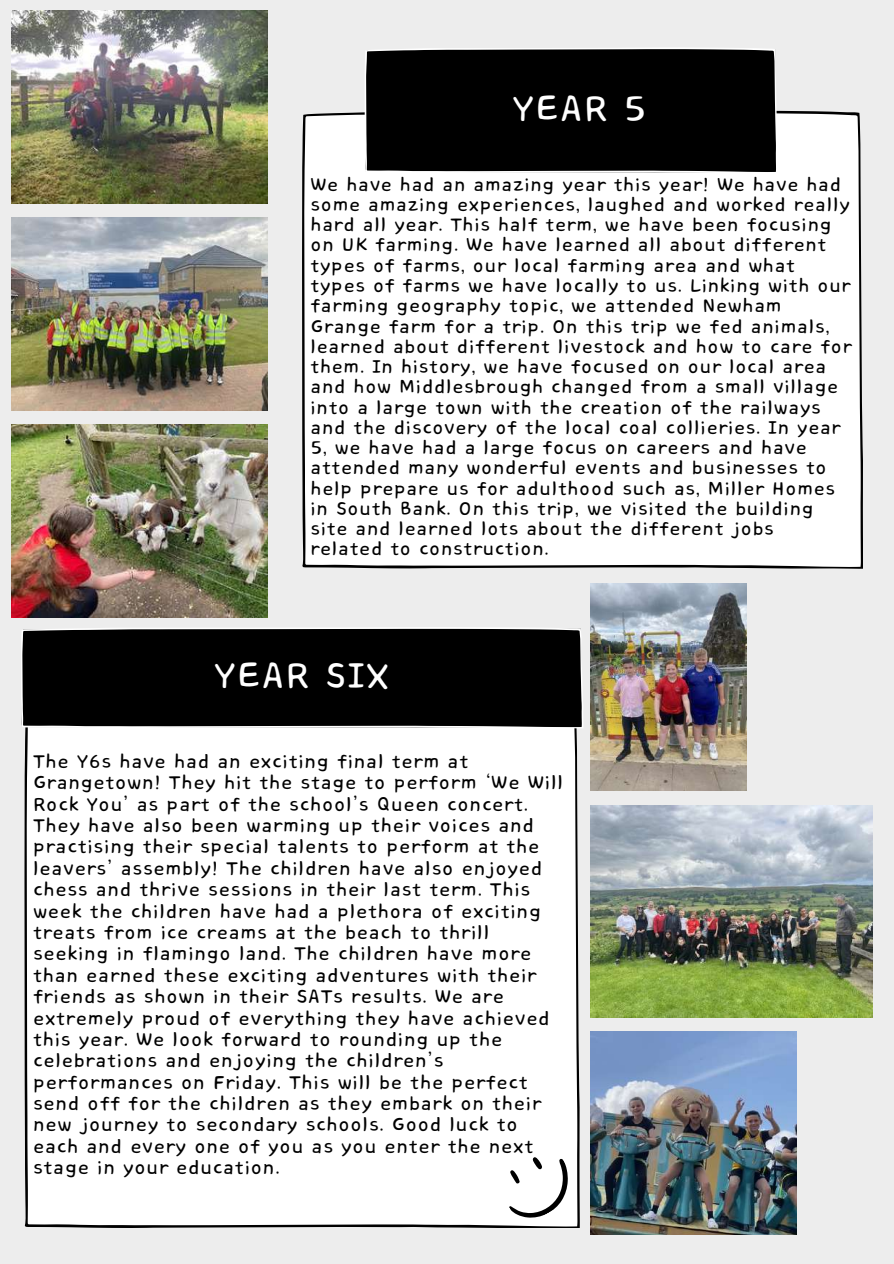
<style>
.page{position:relative;width:894px;height:1264px;background:#fff}
.page>*{position:absolute;margin:0;border:0;box-sizing:border-box;transform-origin:0 0}
.t1{font:45.75px "Core Bandi Face";color:#fff}
.t2{font:24px/21.3px "Core Bandi Face";color:#000}
.t3{font:23.55px/20.2px "Core Bandi Face";color:#000}
</style>
<div class="page">
<div style="left:0;top:0;width:893px;height:1263px;background:#ededed"></div>
<div style="left:302px;top:110px;width:560px;height:459px;background:#fff"></div>
<div style="left:364px;top:47px;width:413px;height:126px;background:#000"></div>
<div style="left:25px;top:728px;width:554px;height:500px;background:#fff"></div>
<div style="left:21px;top:627px;width:562px;height:101px;background:#000"></div>
<svg style="left:500px;top:1155px;width:80px;height:73px;background:#d7d7d7"></svg>
<img style="left:11px;top:11px;width:257px;height:192px">
<img style="left:11px;top:218px;width:257px;height:192px">
<img style="left:11px;top:425px;width:257px;height:192px">
<img style="left:590px;top:805px;width:282px;height:212px">
<img style="left:590px;top:584px;width:156px;height:207px">
<img style="left:590px;top:1031px;width:206px;height:203px">
<h1 class="t1" style="left:512px;top:84px;width:137px">YEAR 5</h1>
<p class="t3" style="left:310px;top:175px;width:543px">We have had an amazing year this year! We have had some amazing experiences, laughed and worked really hard all year. This half term, we have been focusing on UK farming. We have learned all about different types of farms, our local farming area and what types of farms we have locally to us. Linking with our farming geography topic, we attended Newham Grange farm for a trip. On this trip we fed animals, learned about different livestock and how to care for them. In history, we have focused on our local area and how Middlesbrough changed from a small village into a large town with the creation of the railways and the discovery of the local coal collieries. In year 5, we have had a large focus on careers and have attended many wonderful events and businesses to help prepare us for adulthood such as, Miller Homes in South Bank. On this trip, we visited the building site and learned lots about the different jobs related to construction.</p>
<h1 class="t1" style="left:214px;top:651px;width:178px">YEAR SIX</h1>
<p class="t2" style="left:33px;top:751px;width:532px">The Y6s have had an exciting final term at Grangetown! They hit the stage to perform ‘We Will Rock You’ as part of the school’s Queen concert.<br>They have also been warming up their voices and practising their special talents to perform at the leavers’ assembly! The children have also enjoyed chess and thrive sessions in their last term. This week the children have had a plethora of exciting treats from ice creams at the beach to thrill seeking in flamingo land. The children have more than earned these exciting adventures with their friends as shown in their SATs results. We are extremely proud of everything they have achieved this year. We look forward to rounding up the celebrations and enjoying the children’s performances on Friday. This will be the perfect send off for the children as they embark on their new journey to secondary schools. Good luck to each and every one of you as you enter the next stage in your education.</p>
</div>
